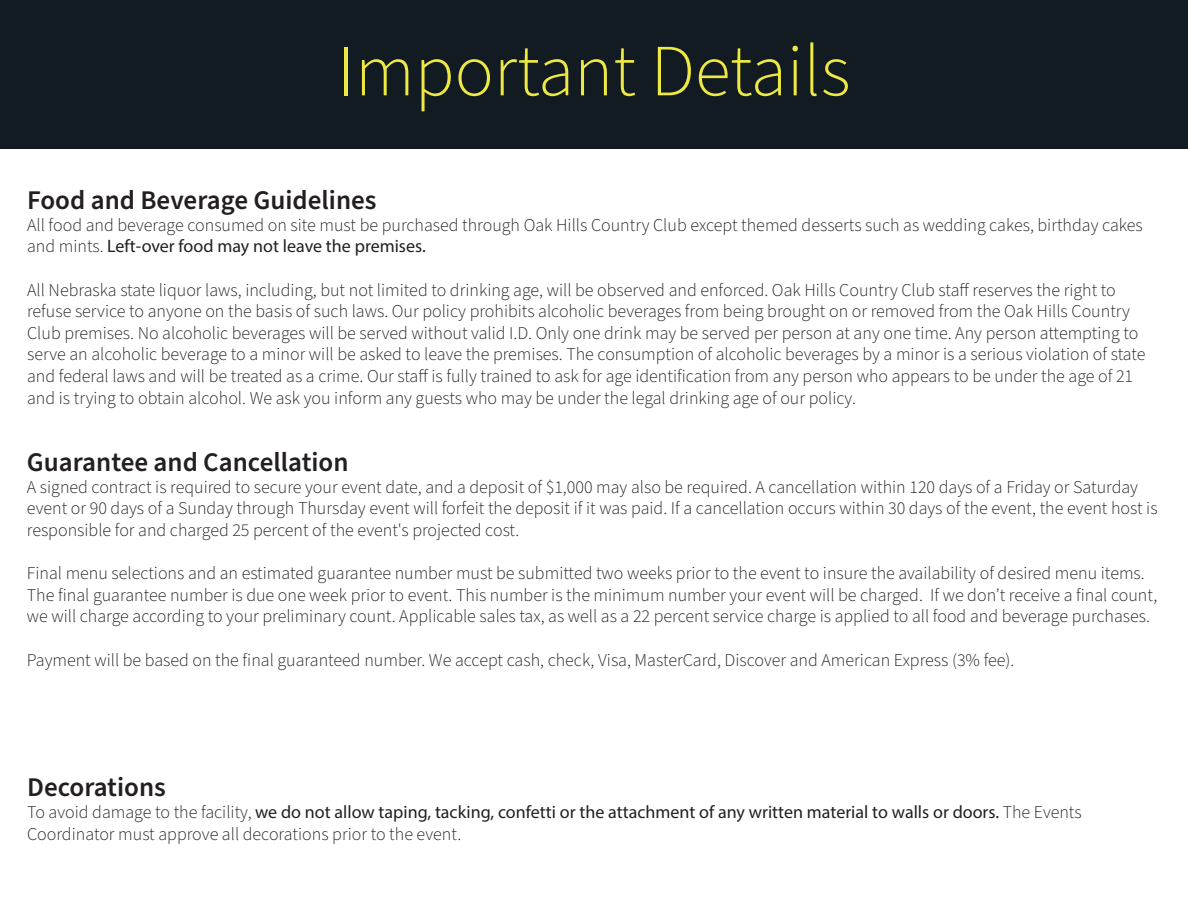
<style>
.page{position:relative;width:1188px;height:918px;background:#fff}
.page>*{position:absolute;margin:0;border:0;box-sizing:border-box;transform-origin:0 0}
.t1{font:300 73.5px "Source Sans Pro";color:#eee843}
.t2{font:600 27px "Source Sans Pro";color:#231f20}
.t3{font:300 18px/21.6px "Source Sans Pro";color:#231f20}
.s1{font-family:"Myriad Pro";font-weight:400}
</style>
<div class="page">
<div style="left:0;top:0;width:1188px;height:148px;background:#121b22"></div>
<p class="t1" style="left:338px;top:22px;width:514px">Important Details</p>
<p class="t2" style="left:27px;top:182px;width:351px">Food and Beverage Guidelines</p>
<p class="t3" style="left:27px;top:215px;width:1117px">All food and beverage consumed on site must be purchased through Oak Hills Country Club except themed desserts such as wedding cakes, birthday cakes and mints. <span class="s1">Left-over food may not leave the premises.</span></p>
<p class="t3" style="left:27px;top:279px;width:1120px">All Nebraska state liquor laws, including, but not limited to drinking age, will be observed and enforced. Oak Hills Country Club staff reserves the right to refuse service to anyone on the basis of such laws. Our policy prohibits alcoholic beverages from being brought on or removed from the Oak Hills Country Club premises. No alcoholic beverages will be served without valid I.D. Only one drink may be served per person at any one time. Any person attempting to serve an alcoholic beverage to a minor will be asked to leave the premises. The consumption of alcoholic beverages by a minor is a serious violation of state and federal laws and will be treated as a crime. Our staff is fully trained to ask for age identification from any person who appears to be under the age of 21 and is trying to obtain alcohol. We ask you inform any guests who may be under the legal drinking age of our policy.</p>
<p class="t2" style="left:27px;top:444px;width:323px">Guarantee and Cancellation</p>
<p class="t3" style="left:27px;top:477px;width:1132px">A signed contract is required to secure your event date, and a deposit of $1,000 may also be required. A cancellation within 120 days of a Friday or Saturday event or 90 days of a Sunday through Thursday event will forfeit the deposit if it was paid. If a cancellation occurs within 30 days of the event, the event host is responsible for and charged 25 percent of the event's projected cost.</p>
<p class="t3" style="left:27px;top:563px;width:1132px">Final menu selections and an estimated guarantee number must be submitted two weeks prior to the event to insure the availability of desired menu items.<br>The final guarantee number is due one week prior to event. This number is the minimum number your event will be charged. If we don’t receive a final count, we will charge according to your preliminary count. Applicable sales tax, as well as a 22 percent service charge is applied to all food and beverage purchases.</p>
<p class="t3" style="left:27px;top:649px;width:989px">Payment will be based on the final guaranteed number. We accept cash, check, Visa, MasterCard, Discover and American Express (3% fee).</p>
<p class="t2" style="left:27px;top:769px;width:140px">Decorations</p>
<p class="t3" style="left:27px;top:802px;width:1056px">To avoid damage to the facility, <span class="s1">we do not allow taping, tacking, confetti or the attachment of any written material to walls or doors.</span> The Events<br>Coordinator must approve all decorations prior to the event.</p>
</div>
